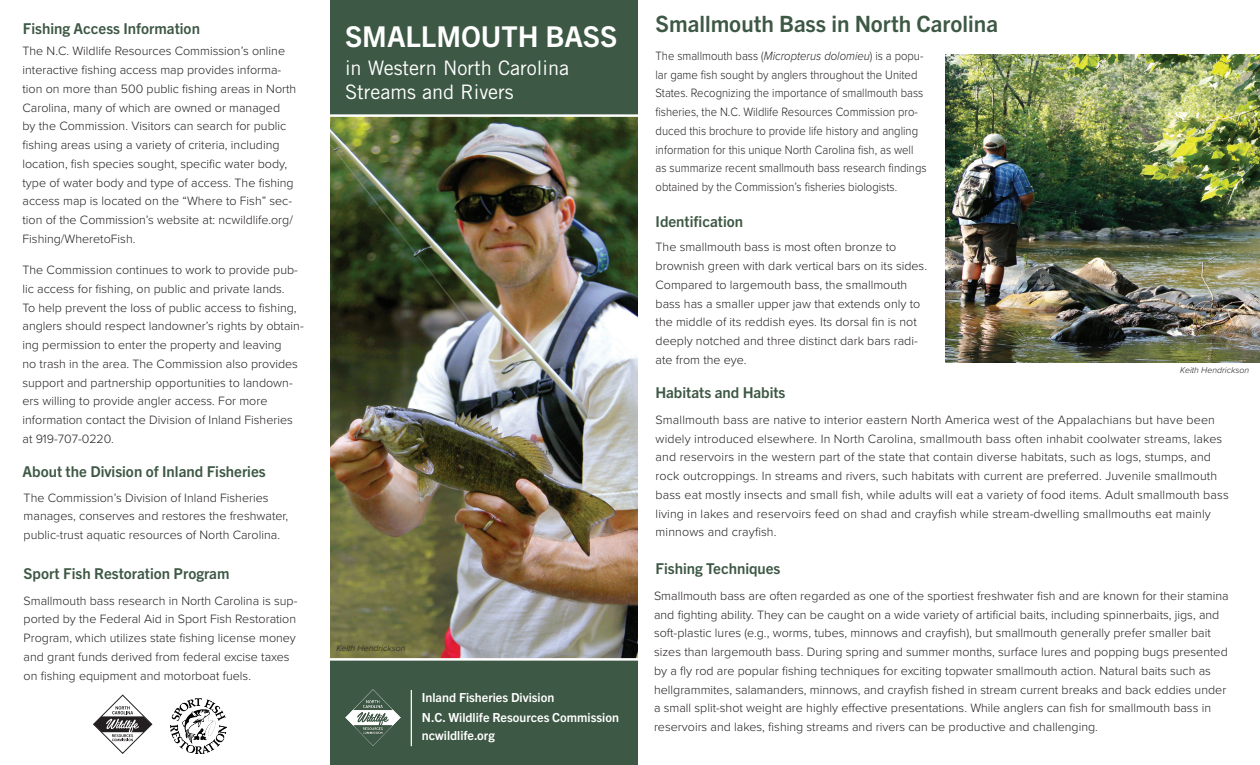
<style>
.page{position:relative;width:1260px;height:765px;background:#fff}
.page>*{position:absolute;margin:0;border:0;box-sizing:border-box;transform-origin:0 0}
.t1{font:700 28.75px "Trade Gothic Next LT Pro";color:#fff}
.t2{font:700 22.5px "Trade Gothic Next LT Pro";color:#3d5844}
.t3{font:20px "Trade Gothic LT Std";color:#fff}
.t4{font:700 15px "Trade Gothic Next LT Pro";color:#3d5844}
.t5{font:300 12.5px/18.8px "Proxima Nova";color:#231f20}
.t6{font:300 12.5px/18.8px "Proxima Nova";color:#231f20;scale:.9 1}
.t7{font:700 12.5px "Trade Gothic Next LT Pro";color:#fff}
.t8{font:italic 300 8.75px "Proxima Nova";color:#231f20}
.s1{font-style:italic}
</style>
<div class="page">
<div style="left:330px;top:0;width:308px;height:128px;background:#3d5844"></div>
<div style="left:330px;top:646px;width:308px;height:119px;background:#3d5844"></div>
<img style="left:330px;top:117px;width:308px;height:541px">
<svg style="left:93px;top:695px;width:59px;height:59px"></svg>
<hr style="left:411px;top:690px;width:1px;height:56px;background:#fff">
<img style="left:171px;top:698px;width:55px;height:56px">
<hr style="left:327px;top:658px;width:312px;height:3px;background:#fff">
<hr style="left:328px;top:114px;width:313px;height:3px;background:#fff">
<img style="left:945px;top:55px;width:315px;height:308px">
<img style="left:345px;top:690px;width:56px;height:56px">
<p class="t4" style="left:23px;top:18px;width:179px">Fishing Access Information</p>
<p class="t5" style="left:22px;top:41px;width:275px">The N.C. Wildlife Resources Commission’s online interactive fishing access map provides informa&shy;tion on more than 500 public fishing areas in North Carolina, many of which are owned or managed by the Commission. Visitors can search for public fishing areas using a variety of criteria, including location, fish species sought, specific water body, type of water body and type of access. The fishing access map is located on the “Where to Fish” sec&shy;tion of the Commission’s website at: ncwildlife.org/ Fishing/WheretoFish.</p>
<p class="t5" style="left:22px;top:260px;width:283px">The Commission continues to work to provide pub&shy;lic access for fishing, on public and private lands.<br>To help prevent the loss of public access to fishing, anglers should respect landowner’s rights by obtain&shy;ing permission to enter the property and leaving<br>no trash in the area. The Commission also provides support and partnership opportunities to landown&shy;ers willing to provide angler access. For more information contact the Division of Inland Fisheries at 919-707-0220.</p>
<p class="t4" style="left:22px;top:461px;width:245px">About the Division of Inland Fisheries</p>
<p class="t5" style="left:24px;top:487px;width:266px">The Commission’s Division of Inland Fisheries manages, conserves and restores the freshwater, public-trust aquatic resources of North Carolina.</p>
<p class="t4" style="left:24px;top:563px;width:207px">Sport Fish Restoration Program</p>
<p class="t5" style="left:24px;top:590px;width:275px">Smallmouth bass research in North Carolina is sup&shy;ported by the Federal Aid in Sport Fish Restoration Program, which utilizes state fishing license money and grant funds derived from federal excise taxes on fishing equipment and motorboat fuels.</p>
<p class="t1" style="left:345px;top:16px;width:274px">SMALLMOUTH BASS</p>
<p class="t3" style="left:345px;top:56px;width:226px">in Western North Carolina</p>
<p class="t3" style="left:345px;top:80px;width:170px">Streams and Rivers</p>
<p class="t8" style="left:337px;top:642px;width:70px">Keith Hendrickson</p>
<p class="t7" style="left:422px;top:689px;width:134px">Inland Fisheries Division</p>
<p class="t7" style="left:422px;top:709px;width:199px">N.C. Wildlife Resources Commission</p>
<p class="t7" style="left:422px;top:727px;width:74px">ncwildlife.org</p>
<p class="t2" style="left:656px;top:8px;width:344px">Smallmouth Bass in North Carolina</p>
<p class="t6" style="left:656px;top:46px;width:303px">The smallmouth bass (<span class="s1">Micropterus dolomieu</span>) is a popu&shy;lar game fish sought by anglers throughout the United States. Recognizing the importance of smallmouth bass fisheries, the N.C. Wildlife Resources Commission pro&shy;duced this brochure to provide life history and angling information for this unique North Carolina fish, as well as summarize recent smallmouth bass research findings obtained by the Commission’s fisheries biologists.</p>
<p class="t4" style="left:656px;top:211px;width:89px">Identification</p>
<p class="t5" style="left:656px;top:237px;width:273px">The smallmouth bass is most often bronze to brownish green with dark vertical bars on its sides.<br>Compared to largemouth bass, the smallmouth bass has a smaller upper jaw that extends only to the middle of its reddish eyes. Its dorsal fin is not deeply notched and three distinct dark bars radi&shy;ate from the eye.</p>
<p class="t4" style="left:656px;top:382px;width:131px">Habitats and Habits</p>
<p class="t8" style="left:1180px;top:364px;width:70px">Keith Hendrickson</p>
<p class="t5" style="left:656px;top:410px;width:575px">Smallmouth bass are native to interior eastern North America west of the Appalachians but have been widely introduced elsewhere. In North Carolina, smallmouth bass often inhabit coolwater streams, lakes and reservoirs in the western part of the state that contain diverse habitats, such as logs, stumps, and rock outcroppings. In streams and rivers, such habitats with current are preferred. Juvenile smallmouth bass eat mostly insects and small fish, while adults will eat a variety of food items. Adult smallmouth bass living in lakes and reservoirs feed on shad and crayfish while stream-dwelling smallmouths eat mainly minnows and crayfish.</p>
<p class="t4" style="left:656px;top:558px;width:126px">Fishing Techniques</p>
<p class="t5" style="left:654px;top:586px;width:576px">Smallmouth bass are often regarded as one of the sportiest freshwater fish and are known for their stamina and fighting ability. They can be caught on a wide variety of artificial baits, including spinnerbaits, jigs, and soft-plastic lures (e.g., worms, tubes, minnows and crayfish), but smallmouth generally prefer smaller bait sizes than largemouth bass. During spring and summer months, surface lures and popping bugs presented by a fly rod are popular fishing techniques for exciting topwater smallmouth action. Natural baits such as hellgrammites, salamanders, minnows, and crayfish fished in stream current breaks and back eddies under a small split-shot weight are highly effective presentations. While anglers can fish for smallmouth bass in reservoirs and lakes, fishing streams and rivers can be productive and challenging.</p>
</div>
